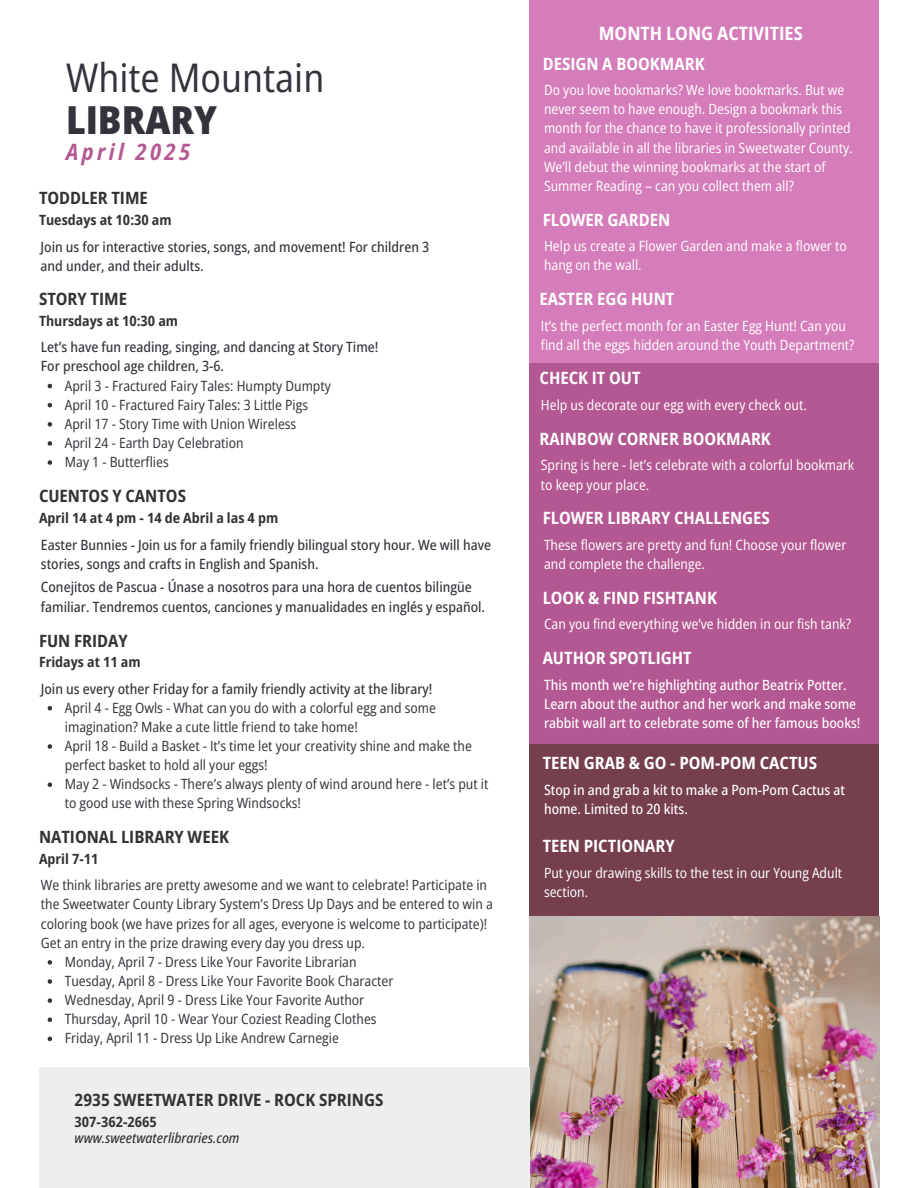
<style>
.page{position:relative;width:918px;height:1188px;background:#fff}
.page>*{position:absolute;margin:0;border:0;box-sizing:border-box;transform-origin:0 0}
.t1{font:semi-condensed 39.45px "Open Sans";color:#33333b}
.t2{font:800 semi-condensed 38.55px "Open Sans";color:#33333b}
.t3{font:italic 700 semi-condensed 22.5px "Open Sans";letter-spacing:.15em;color:#b35892}
.t4{font:700 semi-condensed 18.45px "Open Sans";color:#fff}
.t5{font:700 semi-condensed 16.95px "Open Sans";color:#fff}
.t6{font:700 semi-condensed 16.95px "Open Sans";color:#333}
.t7{font:semi-condensed 14.1px/19.2px "Open Sans";color:#33333b}
.t8{font:semi-condensed 14.1px/19.2px "Open Sans";color:#fff}
.t9{font:500 semi-condensed 14.1px/19.6px "Open Sans";color:#33333b}
.t10{font:500 semi-condensed 14.1px/19.2px "Open Sans";color:#fff}
.t11{font:700 semi-condensed 14.1px "Open Sans";color:#333}
.t12{font:italic 500 semi-condensed 14.1px "Open Sans";color:#333}
</style>
<div class="page">
<div style="left:529px;top:0;width:350px;height:376px;background:#d57dba"></div>
<div style="left:529px;top:363px;width:350px;height:381px;background:#b35892"></div>
<div style="left:529px;top:744px;width:350px;height:186px;background:#753f4e"></div>
<img style="left:529px;top:916px;width:350px;height:272px">
<div style="left:39px;top:1067px;width:490px;height:121px;background:#eee"></div>
<svg style="left:48px;top:384px;width:4px;height:4px"></svg>
<svg style="left:48px;top:403px;width:4px;height:4px"></svg>
<svg style="left:48px;top:422px;width:4px;height:5px"></svg>
<svg style="left:48px;top:441px;width:4px;height:5px"></svg>
<svg style="left:48px;top:460px;width:4px;height:5px"></svg>
<svg style="left:48px;top:706px;width:4px;height:4px"></svg>
<svg style="left:48px;top:744px;width:4px;height:5px"></svg>
<svg style="left:48px;top:782px;width:4px;height:5px"></svg>
<svg style="left:48px;top:960px;width:4px;height:5px"></svg>
<svg style="left:48px;top:979px;width:4px;height:5px"></svg>
<svg style="left:48px;top:998px;width:4px;height:5px"></svg>
<svg style="left:48px;top:1017px;width:4px;height:5px"></svg>
<svg style="left:48px;top:1037px;width:4px;height:4px"></svg>
<h2 class="t1" style="left:66px;top:50px;width:260px">White Mountain</h2>
<h1 class="t2" style="left:66px;top:93px;width:152px">LIBRARY</h1>
<h3 class="t3" style="left:66px;top:136px;width:126px">April 2025</h3>
<h5 class="t6" style="left:39px;top:186px;width:110px">TODDLER TIME</h5>
<h5 class="t11" style="left:39px;top:210px;width:134px">Tuesdays at 10:30 am</h5>
<h4 class="t9" style="left:41px;top:237px;width:390px;line-height:19px">Join us for interactive stories, songs, and movement! For children 3 and under, and their adults.</h4>
<h5 class="t6" style="left:39px;top:287px;width:90px">STORY TIME</h5>
<h5 class="t11" style="left:39px;top:311px;width:141px">Thursdays at 10:30 am</h5>
<p class="t9" style="left:41px;top:337px;width:339px;line-height:19.2px">Let’s have fun reading, singing, and dancing at Story Time!<br>For preschool age children, 3-6.</p>
<p class="t7" style="left:65px;top:375px;width:268px">April 3 - Fractured Fairy Tales: Humpty Dumpty</p>
<p class="t7" style="left:65px;top:395px;width:245px">April 10 - Fractured Fairy Tales: 3 Little Pigs</p>
<p class="t7" style="left:65px;top:414px;width:233px">April 17 - Story Time with Union Wireless</p>
<p class="t7" style="left:65px;top:433px;width:180px">April 24 - Earth Day Celebration</p>
<h4 class="t7" style="left:65px;top:452px;width:105px">May 1 - Butterflies</h4>
<h5 class="t6" style="left:39px;top:484px;width:149px">CUENTOS Y CANTOS</h5>
<h5 class="t11" style="left:39px;top:508px;width:241px">April 14 at 4 pm - 14 de Abril a las 4 pm</h5>
<h5 class="t9" style="left:41px;top:534px;width:452px">Easter Bunnies - Join us for a family friendly bilingual story hour. We will have stories, songs and crafts in English and Spanish.</h5>
<h4 class="t9" style="left:41px;top:577px;width:446px">Conejitos de Pascua - Únase a nosotros para una hora de cuentos bilingüe familiar. Tendremos cuentos, canciones y manualidades en inglés y español.</h4>
<h5 class="t6" style="left:39px;top:628px;width:90px">FUN FRIDAY</h5>
<p class="t11" style="left:39px;top:652px;width:103px">Fridays at 11 am</p>
<p class="t9" style="left:41px;top:678px;width:393px">Join us every other Friday for a family friendly activity at the library!</p>
<p class="t7" style="left:65px;top:698px;width:373px">April 4 - Egg Owls - What can you do with a colorful egg and some imagination? Make a cute little friend to take home!</p>
<p class="t7" style="left:65px;top:736px;width:409px">April 18 - Build a Basket - It’s time let your creativity shine and make the perfect basket to hold all your eggs!</p>
<h4 class="t7" style="left:65px;top:774px;width:425px">May 2 - Windsocks - There’s always plenty of wind around here - let’s put it to good use with these Spring Windsocks!</h4>
<h4 class="t6" style="left:39px;top:825px;width:192px">NATIONAL LIBRARY WEEK</h4>
<h5 class="t11" style="left:39px;top:849px;width:61px">April 7-11</h5>
<h4 class="t7" style="left:41px;top:875px;width:453px">We think libraries are pretty awesome and we want to celebrate! Participate in the Sweetwater County Library System’s Dress Up Days and be entered to win a coloring book (we have prizes for all ages, everyone is welcome to participate)!<br>Get an entry in the prize drawing every day you dress up.</h4>
<p class="t7" style="left:65px;top:952px;width:293px">Monday, April 7 - Dress Like Your Favorite Librarian</p>
<h4 class="t7" style="left:65px;top:971px;width:330px">Tuesday, April 8 - Dress Like Your Favorite Book Character</h4>
<p class="t7" style="left:65px;top:990px;width:301px">Wednesday, April 9 - Dress Like Your Favorite Author</p>
<h4 class="t7" style="left:65px;top:1009px;width:313px">Thursday, April 10 - Wear Your Coziest Reading Clothes</h4>
<h5 class="t7" style="left:65px;top:1028px;width:276px">Friday, April 11 - Dress Up Like Andrew Carnegie</h5>
<h4 class="t6" style="left:75px;top:1088px;width:310px">2935 SWEETWATER DRIVE - ROCK SPRINGS</h4>
<h5 class="t11" style="left:75px;top:1112px;width:84px">307-362-2665</h5>
<h5 class="t12" style="left:75px;top:1128px;width:166px">www.sweetwaterlibraries.com</h5>
<p class="t4" style="left:599px;top:21px;width:205px">MONTH LONG ACTIVITIES</p>
<p class="t5" style="left:543px;top:51px;width:163px">DESIGN A BOOKMARK</p>
<h4 class="t8" style="left:544px;top:80px;width:310px">Do you love bookmarks? We love bookmarks. But we never seem to have enough. Design a bookmark this month for the chance to have it professionally printed and available in all the libraries in Sweetwater County.<br>We’ll debut the winning bookmarks at the start of Summer Reading – can you collect them all?</h4>
<p class="t5" style="left:543px;top:207px;width:129px">FLOWER GARDEN</p>
<p class="t8" style="left:544px;top:236px;width:304px">Help us create a Flower Garden and make a flower to hang on the wall.</p>
<p class="t5" style="left:540px;top:287px;width:136px">EASTER EGG HUNT</p>
<p class="t8" style="left:541px;top:316px;width:315px">It’s the perfect month for an Easter Egg Hunt! Can you find all the eggs hidden around the Youth Department?</p>
<p class="t5" style="left:540px;top:366px;width:103px">CHECK IT OUT</p>
<h4 class="t8" style="left:541px;top:395px;width:267px">Help us decorate our egg with every check out.</h4>
<p class="t5" style="left:540px;top:427px;width:233px">RAINBOW CORNER BOOKMARK</p>
<h4 class="t8" style="left:541px;top:455px;width:315px">Spring is here - let’s celebrate with a colorful bookmark to keep your place.</h4>
<h4 class="t5" style="left:543px;top:506px;width:229px">FLOWER LIBRARY CHALLENGES</h4>
<h5 class="t8" style="left:544px;top:535px;width:304px">These flowers are pretty and fun! Choose your flower and complete the challenge.</h5>
<p class="t5" style="left:543px;top:586px;width:176px">LOOK &amp; FIND FISHTANK</p>
<h4 class="t8" style="left:544px;top:614px;width:309px">Can you find everything we’ve hidden in our fish tank?</h4>
<h5 class="t5" style="left:543px;top:646px;width:151px">AUTHOR SPOTLIGHT</h5>
<h4 class="t10" style="left:544px;top:675px;width:318px">This month we’re highlighting author Beatrix Potter.<br>Learn about the author and her work and make some rabbit wall art to celebrate some of her famous books!</h4>
<p class="t5" style="left:543px;top:751px;width:276px">TEEN GRAB &amp; GO - POM-POM CACTUS</p>
<h4 class="t10" style="left:544px;top:780px;width:302px">Stop in and grab a kit to make a Pom-Pom Cactus at home. Limited to 20 kits.</h4>
<p class="t5" style="left:543px;top:834px;width:134px">TEEN PICTIONARY</p>
<h4 class="t8" style="left:544px;top:863px;width:300px">Put your drawing skills to the test in our Young Adult section.</h4>
</div>
